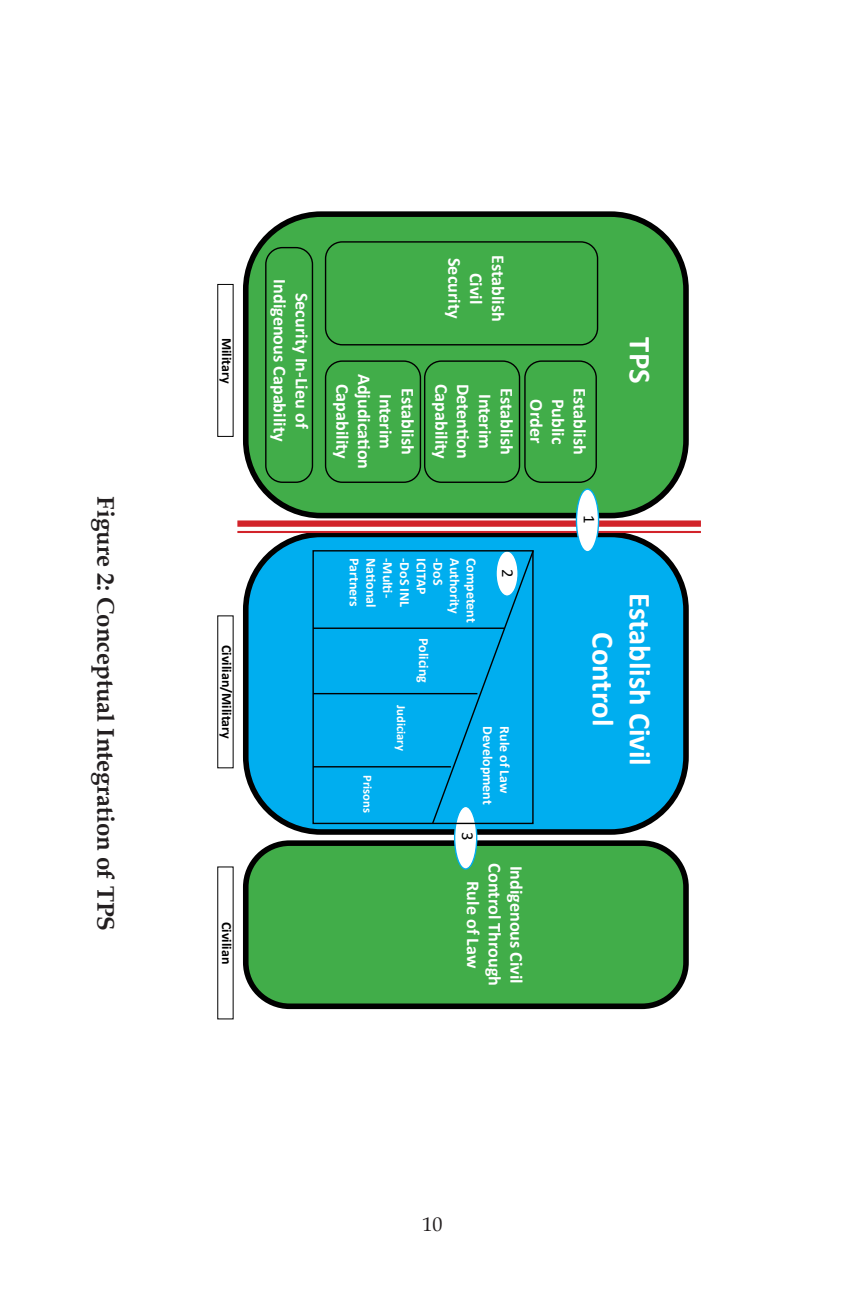
<style>
.page{position:relative;width:864px;height:1296px;background:#fff}
.page>*{position:absolute;margin:0;border:0;box-sizing:border-box;transform-origin:0 0}
.t1{font:700 30.6px/36.8px "Calibri";color:#fff;text-align:center}
.t2{font:700 24px "Book Antiqua";color:#231f20}
.t3{font:20px "Book Antiqua";color:#231f20}
.t4{font:700 18.2px/21.8px "Calibri";color:#fff;text-align:center}
.t5{font:16.8px "Calibri";color:#000}
.t6{font:700 14px "Calibri";color:#fff}
.t7{font:700 14px "Calibri";color:#000}
.t8{font:700 12.6px "Calibri";color:#fff}
</style>
<div class="page">
<div style="left:246px;top:214px;width:440px;height:302px;background:#41ad49;border-radius:75px"></div>
<div style="left:243px;top:211px;width:446px;height:307px;border:6px solid #000;border-radius:75px"></div>
<div style="left:246px;top:534px;width:440px;height:298px;background:#00aeef;border-radius:75px"></div>
<div style="left:243px;top:532px;width:446px;height:303px;border:6px solid #000;border-radius:75px"></div>
<div style="left:246px;top:843px;width:440px;height:163px;background:#41ad49;border-radius:44px"></div>
<div style="left:243px;top:840px;width:446px;height:169px;border:6px solid #000;border-radius:44px"></div>
<hr style="left:237px;top:531px;width:464px;height:2px;background:#d2232a">
<div style="left:237px;top:520px;width:464px;height:7px;background:#d2232a"></div>
<div style="left:325px;top:241px;width:273px;height:104px;border:1px solid #000;border-radius:17px"></div>
<div style="left:524px;top:360px;width:73px;height:123px;border:1px solid #000;border-radius:17px"></div>
<div style="left:424px;top:360px;width:96px;height:123px;border:1px solid #000;border-radius:17px"></div>
<div style="left:265px;top:247px;width:48px;height:236px;border:1px solid #000;border-radius:17px"></div>
<div style="left:325px;top:360px;width:96px;height:123px;border:1px solid #000;border-radius:17px"></div>
<div style="left:576px;top:489px;width:23px;height:63px;background:#fff;border-radius:50%"></div>
<div style="left:576px;top:488px;width:23px;height:64px;border:1px solid #00aeef;border-radius:50%"></div>
<div style="left:455px;top:806px;width:22px;height:63px;background:#fff;border-radius:50%"></div>
<div style="left:454px;top:806px;width:23px;height:64px;border:1px solid #00aeef;border-radius:50%"></div>
<svg style="left:431px;top:550px;width:103px;height:275px"></svg>
<hr style="left:313px;top:628px;width:191px;height:1px;background:#000">
<hr style="left:313px;top:693px;width:164px;height:1px;background:#000">
<hr style="left:313px;top:766px;width:138px;height:1px;background:#000">
<p class="t2" style="left:122px;top:496px;width:436px;rotate:90deg">Figure 2: Conceptual Integration of TPS</p>
<p class="t7" style="left:237px;top:338px;width:47px;rotate:90deg">Military</p>
<p class="t7" style="left:237px;top:645px;width:95px;rotate:90deg">Civilian/Military</p>
<p class="t7" style="left:237px;top:922px;width:44px;rotate:90deg">Civilian</p>
<p class="t4" style="left:313px;top:279px;width:164px;rotate:90deg">Security In-Lieu of<br>Indigenous Capability</p>
<p class="t4" style="left:509px;top:255px;width:68px;rotate:90deg">Establish<br>Civil<br>Security</p>
<p class="t4" style="left:419px;top:374px;width:97px;rotate:90deg">Establish<br>Interim<br>Adjudication<br>Capability</p>
<p class="t4" style="left:453px;top:384px;width:77px;rotate:90deg">Capability</p>
<p class="t4" style="left:474px;top:384px;width:77px;rotate:90deg">Detention</p>
<p class="t4" style="left:518px;top:388px;width:68px;rotate:90deg">Establish<br>Interim</p>
<p class="t4" style="left:548px;top:399px;width:45px;rotate:90deg">Order</p>
<p class="t4" style="left:569px;top:399px;width:47px;rotate:90deg">Public</p>
<p class="t4" style="left:591px;top:388px;width:68px;rotate:90deg">Establish</p>
<p class="t1" style="left:659px;top:337px;width:48px;rotate:90deg">TPS</p>
<p class="t6" style="left:364px;top:558px;width:50px;rotate:90deg">Partners</p>
<p class="t6" style="left:381px;top:558px;width:51px;rotate:90deg">National</p>
<p class="t6" style="left:398px;top:558px;width:41px;rotate:90deg">-Multi-</p>
<p class="t6" style="left:415px;top:558px;width:51px;rotate:90deg">-DoS INL</p>
<p class="t6" style="left:431px;top:558px;width:38px;rotate:90deg">ICITAP</p>
<p class="t6" style="left:448px;top:558px;width:29px;rotate:90deg">-DoS</p>
<p class="t6" style="left:465px;top:558px;width:57px;rotate:90deg">Authority</p>
<p class="t6" style="left:482px;top:558px;width:66px;rotate:90deg">Competent</p>
<p class="t6" style="left:434px;top:638px;width:46px;rotate:90deg">Policing</p>
<p class="t5" style="left:519px;top:569px;width:10px;rotate:90deg">2</p>
<p class="t8" style="left:377px;top:775px;width:39px;rotate:90deg">Prisons</p>
<p class="t8" style="left:410px;top:705px;width:47px;rotate:90deg">Judiciary</p>
<p class="t6" style="left:498px;top:726px;width:80px;rotate:90deg">Development</p>
<p class="t6" style="left:515px;top:726px;width:69px;rotate:90deg">Rule of Law</p>
<p class="t5" style="left:479px;top:832px;width:10px;rotate:90deg">3</p>
<p class="t4" style="left:506px;top:863px;width:124px;rotate:90deg">Control Through</p>
<p class="t4" style="left:528px;top:866px;width:120px;rotate:90deg">Indigenous Civil</p>
<p class="t4" style="left:484px;top:881px;width:89px;rotate:90deg">Rule of Law</p>
<p class="t5" style="left:601px;top:515px;width:10px;rotate:90deg">1</p>
<p class="t1" style="left:659px;top:593px;width:175px;rotate:90deg">Establish Civil<br>Control</p>
<p class="t3" style="left:423px;top:1210px;width:21px">10</p>
</div>
